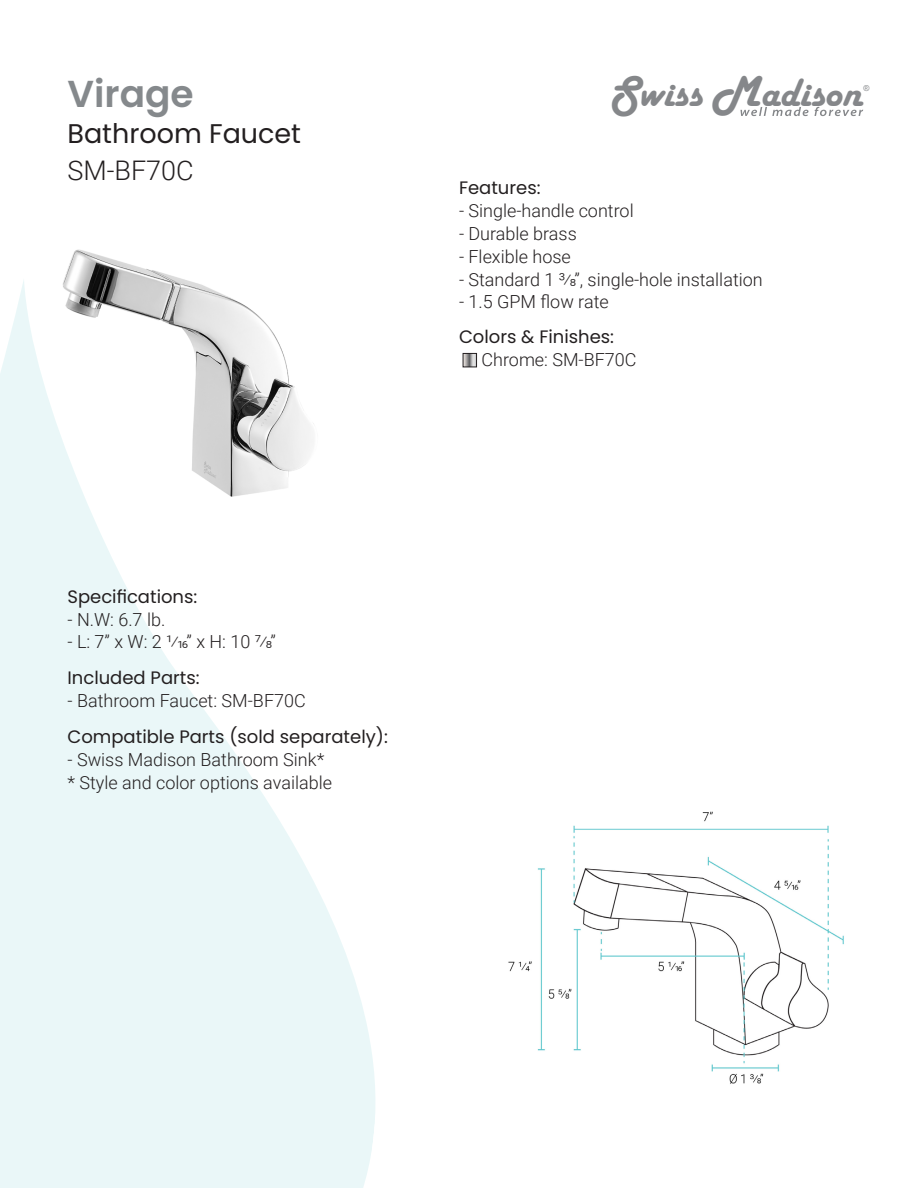
<style>
.page{position:relative;width:918px;height:1188px;background:#fff}
.page>*{position:absolute;margin:0;border:0;box-sizing:border-box;transform-origin:0 0}
.t1{font:41.1px "Harlow Solid";color:#85878a}
.t2{font:600 37.5px "Poppins";color:#85898c}
.t3{font:27px "Poppins";color:#231f20}
.t4{font:300 27px "Roboto";color:#231f20}
.t5{font:300 18px "Roboto";color:#231f20}
.t6{font:18px "Poppins";color:#231f20}
.t7{font:8.1px "Arial";color:#85878a}
.s1{font-size:45px}
</style>
<div class="page">
<img style="left:65px;top:249px;width:114px;height:29px">
<svg style="left:0;top:278px;width:375px;height:910px;fill:#eaf7f8"></svg>
<svg style="left:740px;top:107px;width:123px;height:9px"></svg>
<img style="left:508px;top:811px;width:336px;height:273px">
<img style="left:465px;top:355px;width:10px;height:10px">
<div style="left:463px;top:353px;width:14px;height:14px;border:1px solid #231f20"></div>
<p class="t2" style="left:68px;top:72px;width:128px">Virage</p>
<p class="t3" style="left:68px;top:118px;width:235px">Bathroom Faucet</p>
<p class="t4" style="left:68px;top:152px;width:128px">SM-BF70C</p>
<p class="t1" style="left:609px;top:70px;width:254px"><span class="s1">S</span>wiss <span class="s1">M</span>adison</p>
<p class="t7" style="left:863px;top:83px;width:8px">®</p>
<p class="t6" style="left:459px;top:178px;width:83px">Features:</p>
<p class="t5" style="left:459px;top:198px;width:176px">- Single-handle control</p>
<p class="t5" style="left:459px;top:221px;width:119px">- Durable brass</p>
<p class="t5" style="left:459px;top:244px;width:113px">- Flexible hose</p>
<p class="t5" style="left:459px;top:267px;width:305px">- Standard 1 3/8”, single-hole installation</p>
<p class="t5" style="left:459px;top:289px;width:151px">- 1.5 GPM flow rate</p>
<p class="t6" style="left:459px;top:326px;width:157px">Colors &amp; Finishes:</p>
<p class="t5" style="left:482px;top:347px;width:157px">Chrome: SM-BF70C</p>
<p class="t6" style="left:68px;top:586px;width:131px">Specifications:</p>
<p class="t5" style="left:68px;top:607px;width:99px">- N.W: 6.7 lb.</p>
<p class="t5" style="left:68px;top:629px;width:210px">- L: 7” x W: 2 1/16” x H: 10 7/8”</p>
<p class="t6" style="left:68px;top:667px;width:134px">Included Parts:</p>
<p class="t5" style="left:68px;top:688px;width:240px">- Bathroom Faucet: SM-BF70C</p>
<p class="t6" style="left:68px;top:727px;width:322px">Compatible Parts (sold separately):</p>
<p class="t5" style="left:68px;top:747px;width:258px">- Swiss Madison Bathroom Sink*</p>
<p class="t5" style="left:68px;top:770px;width:266px">* Style and color options available</p>
</div>
